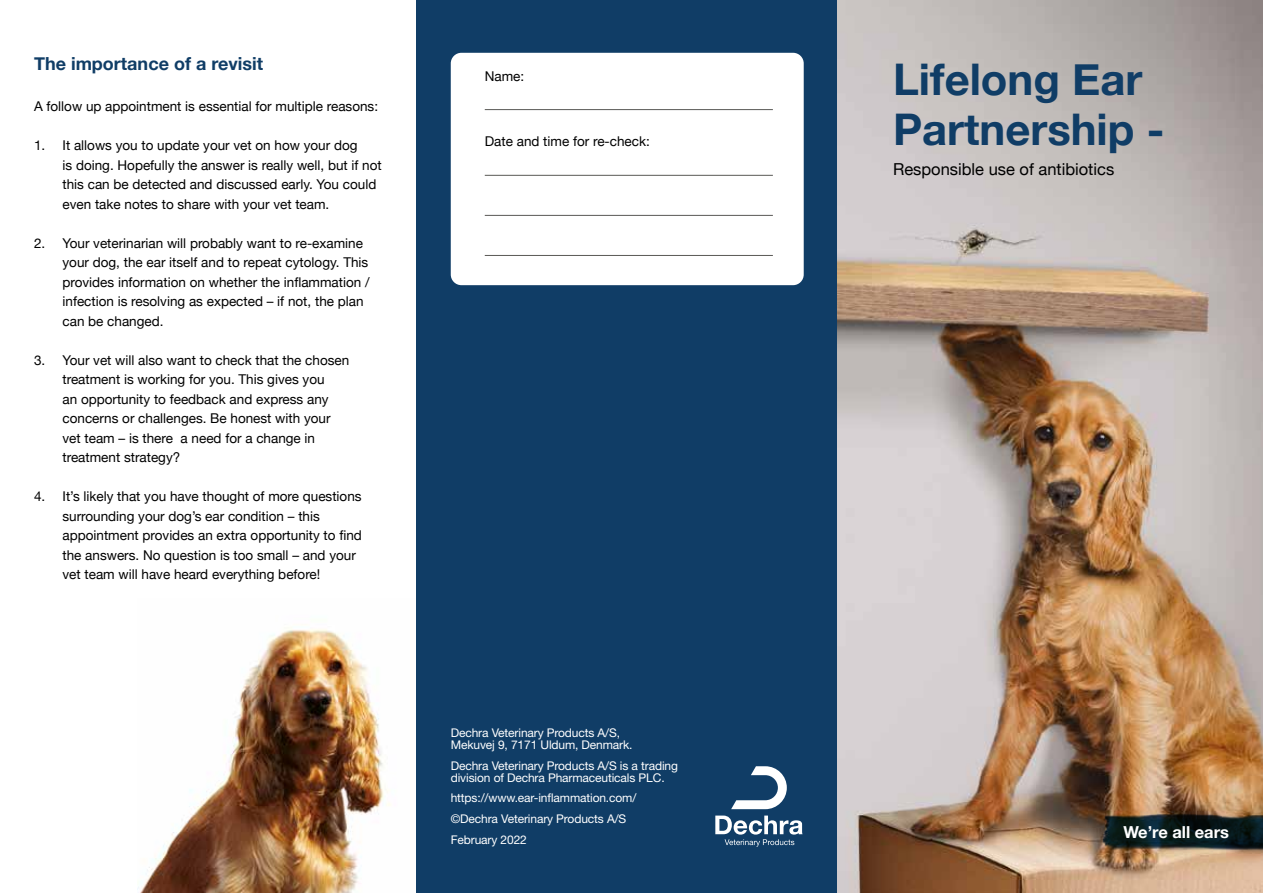
<style>
.page{position:relative;width:1263px;height:893px;background:#fff}
.page>*{position:absolute;margin:0;border:0;box-sizing:border-box;transform-origin:0 0}
.t1{font:700 43.65px/49.5px "Helvetica Neue";color:#103d66}
.t2{font:700 18px "Helvetica Neue";color:#103d66}
.t3{font:16.5px "Helvetica Neue";color:#000}
.t4{font:700 16.5px "Helvetica Neue";color:#fff}
.t5{font:13.5px/19.5px "Helvetica Neue";color:#000}
.t6{font:12px/12px "Helvetica Neue LT Std";letter-spacing:-.01em;color:#fff}
</style>
<div class="page">
<img style="left:138px;top:599px;width:279px;height:294px">
<div style="left:417px;top:0;width:421px;height:893px;background:#103d66"></div>
<img style="left:838px;top:0;width:425px;height:893px">
<img style="left:1094px;top:805px;width:169px;height:54px">
<svg style="left:731px;top:766px;width:56px;height:43px"></svg>
<svg style="left:715px;top:816px;width:87px;height:31px"></svg>
<div style="left:451px;top:53px;width:353px;height:232px;background:#fff;border-radius:11px"></div>
<hr style="left:485px;top:109px;width:288px;height:1px;background:#595855">
<hr style="left:485px;top:175px;width:288px;height:1px;background:#595855">
<hr style="left:485px;top:215px;width:288px;height:1px;background:#595855">
<hr style="left:485px;top:255px;width:288px;height:1px;background:#595855">
<h2 class="t2" style="left:34px;top:50px;width:230px">The importance of a revisit</h2>
<p class="t5" style="left:34px;top:98px;width:346px">A follow up appointment is essential for multiple reasons:</p>
<p class="t5" style="left:63px;top:137px;width:321px;text-indent:-28px">1. It allows you to update your vet on how your dog<br>is doing. Hopefully the answer is really well, but if not this can be detected and discussed early. You could even take notes to share with your vet team.</p>
<p class="t5" style="left:63px;top:234px;width:309px;text-indent:-28px">2. Your veterinarian will probably want to re-examine your dog, the ear itself and to repeat cytology. This provides information on whether the inflammation / infection is resolving as expected – if not, the plan can be changed.</p>
<p class="t5" style="left:63px;top:351px;width:288px;text-indent:-28px">3. Your vet will also want to check that the chosen treatment is working for you. This gives you<br>an opportunity to feedback and express any concerns or challenges. Be honest with your vet team – is there a need for a change in treatment strategy?</p>
<p class="t5" style="left:63px;top:488px;width:301px;text-indent:-28px">4. It’s likely that you have thought of more questions surrounding your dog’s ear condition – this appointment provides an extra opportunity to find the answers. No question is too small – and your vet team will have heard everything before!</p>
<p class="t5" style="left:485px;top:67px;width:41px">Name:</p>
<p class="t5" style="left:485px;top:132px;width:167px">Date and time for re-check:</p>
<p class="t6" style="left:451px;top:727px;width:183px">Dechra Veterinary Products A/S,<br>Mekuvej 9, 7171 Uldum, Denmark.</p>
<p class="t6" style="left:451px;top:759px;width:229px">Dechra Veterinary Products A/S is a trading division of Dechra Pharmaceuticals PLC.</p>
<p class="t6" style="left:451px;top:787px;width:187px;line-height:21px">https://www.ear-inflammation.com/ ©Dechra Veterinary Products A/S<br>February 2022</p>
<h1 class="t1" style="left:893px;top:56px;width:273px">Lifelong Ear<br>Partnership -</h1>
<p class="t3" style="left:893px;top:157px;width:223px">Responsible use of antibiotics</p>
<p class="t4" style="left:1123px;top:819px;width:107px">We’re all ears</p>
</div>
